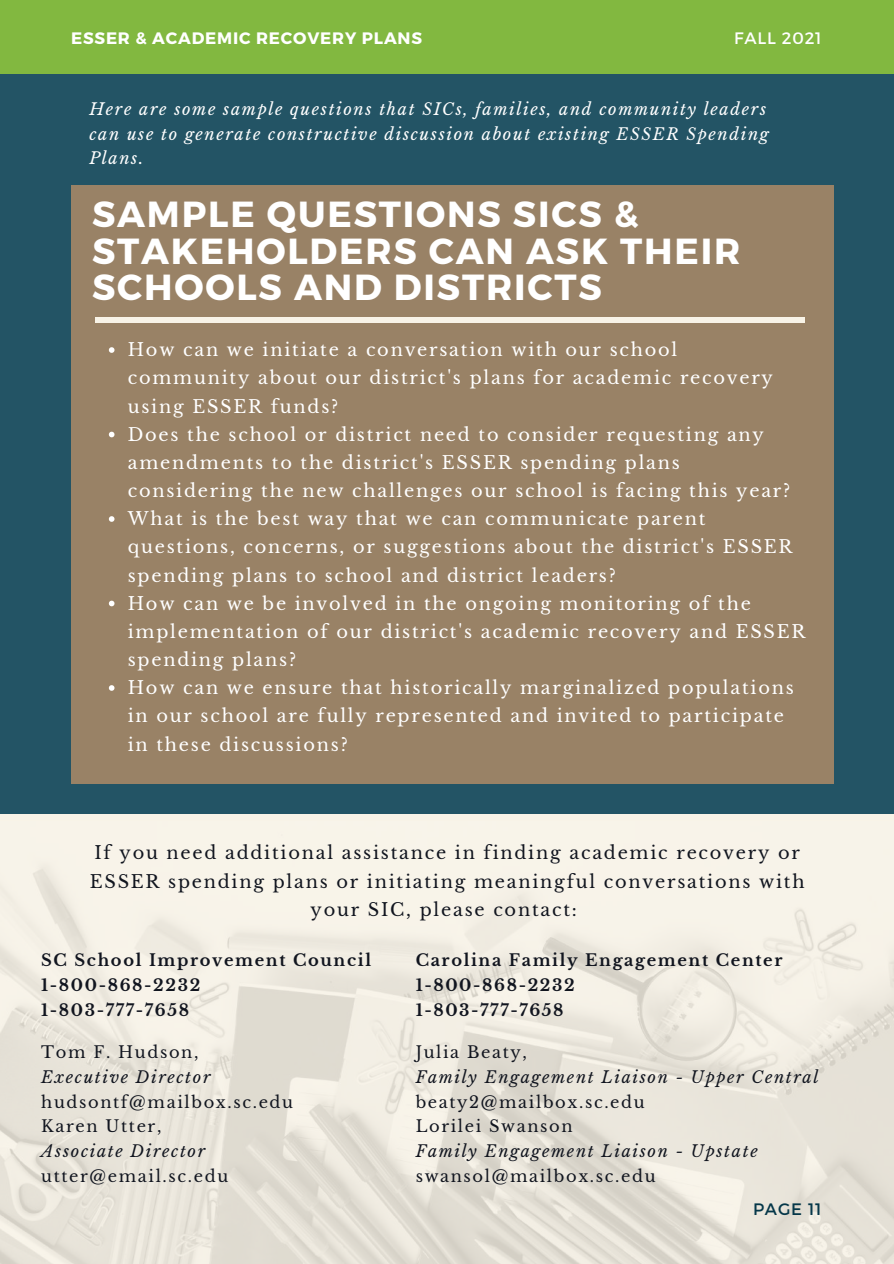
<style>
.page{position:relative;width:894px;height:1264px;background:#fff}
.page>*{position:absolute;margin:0;border:0;box-sizing:border-box;transform-origin:0 0}
.t1{font:700 36.3px/36px "Montserrat";letter-spacing:.05em;color:#fff}
.t2{font:17.7px/28.2px "Libre Baskerville";letter-spacing:.1em;color:#fff}
.t3{font:17.7px/28.2px "Libre Baskerville";letter-spacing:.1em;color:#11151f;text-align:center}
.t4{font:700 16.5px "Montserrat";letter-spacing:.05em;color:#fff}
.t5{font:16.5px "Montserrat";letter-spacing:.05em;color:#fff}
.t6{font:16.5px "Montserrat";letter-spacing:.05em;color:#053749}
.t7{font:italic 16.2px/24.8px "Libre Baskerville";letter-spacing:.1em;color:#fff}
.t8{font:16.2px/24.8px "Libre Baskerville";letter-spacing:.1em;color:#11151f}
.t9{font:700 16.2px/24.8px "Libre Baskerville";letter-spacing:.1em;color:#11151f}
.t10{font:italic 16.2px "Libre Baskerville";letter-spacing:.1em;color:#11151f}
</style>
<div class="page">
<div style="left:0;top:0;width:893px;height:1263px;background:#235465"></div>
<div style="left:0;top:0;width:893px;height:74px;background:#82b840"></div>
<img style="left:0;top:821px;width:893px;height:442px">
<div style="left:71px;top:185px;width:762px;height:598px;background:#998266"></div>
<svg style="left:109px;top:347px;width:5px;height:6px"></svg>
<svg style="left:109px;top:431px;width:5px;height:6px"></svg>
<svg style="left:109px;top:516px;width:5px;height:6px"></svg>
<svg style="left:109px;top:600px;width:5px;height:6px"></svg>
<svg style="left:109px;top:685px;width:5px;height:5px"></svg>
<div style="left:95px;top:317px;width:709px;height:6px;background:#f8f3e7"></div>
<p class="t4" style="left:71px;top:27px;width:352px">ESSER &amp; ACADEMIC RECOVERY PLANS</p>
<p class="t5" style="left:733px;top:27px;width:89px">FALL 2021</p>
<p class="t7" style="left:89px;top:97px;width:680px">Here are some sample questions that SICs, families, and community leaders can use to generate constructive discussion about existing ESSER Spending<br>Plans.</p>
<h1 class="t1" style="left:92px;top:195px;width:649px">SAMPLE QUESTIONS SICS &amp;<br>STAKEHOLDERS CAN ASK THEIR<br>SCHOOLS AND DISTRICTS</h1>
<p class="t2" style="left:128px;top:336px;width:679px">How can we initiate a conversation with our school<br>community about our district's plans for academic recovery using ESSER funds?<br>Does the school or district need to consider requesting any amendments to the district's ESSER spending plans considering the new challenges our school is facing this year?<br>What is the best way that we can communicate parent questions, concerns, or suggestions about the district's ESSER spending plans to school and district leaders?<br>How can we be involved in the ongoing monitoring of the implementation of our district's academic recovery and ESSER spending plans?<br>How can we ensure that historically marginalized populations in our school are fully represented and invited to participate in these discussions?</p>
<p class="t3" style="left:90px;top:839px;width:716px">If you need additional assistance in finding academic recovery or<br>ESSER spending plans or initiating meaningful conversations with your SIC, please contact:</p>
<p class="t9" style="left:41px;top:948px;width:331px">SC School Improvement Council<br>1-800-868-2232<br>1-803-777-7658</p>
<p class="t8" style="left:41px;top:1040px;width:159px">Tom F. Hudson,</p>
<p class="t10" style="left:41px;top:1067px;width:171px">Executive Director</p>
<p class="t8" style="left:41px;top:1089px;width:253px">hudsontf@mailbox.sc.edu<br>Karen Utter,</p>
<p class="t10" style="left:41px;top:1141px;width:165px">Associate Director</p>
<p class="t8" style="left:41px;top:1163px;width:188px">utter@email.sc.edu</p>
<p class="t9" style="left:415px;top:948px;width:368px">Carolina Family Engagement Center<br>1-800-868-2232<br>1-803-777-7658</p>
<p class="t8" style="left:415px;top:1040px;width:113px">Julia Beaty,</p>
<p class="t10" style="left:415px;top:1067px;width:404px">Family Engagement Liaison - Upper Central</p>
<p class="t8" style="left:415px;top:1089px;width:230px">beaty2@mailbox.sc.edu<br>Lorilei Swanson</p>
<p class="t10" style="left:415px;top:1141px;width:343px">Family Engagement Liaison - Upstate</p>
<p class="t8" style="left:415px;top:1163px;width:241px">swansol@mailbox.sc.edu</p>
<p class="t6" style="left:752px;top:1198px;width:70px">PAGE 11</p>
</div>
